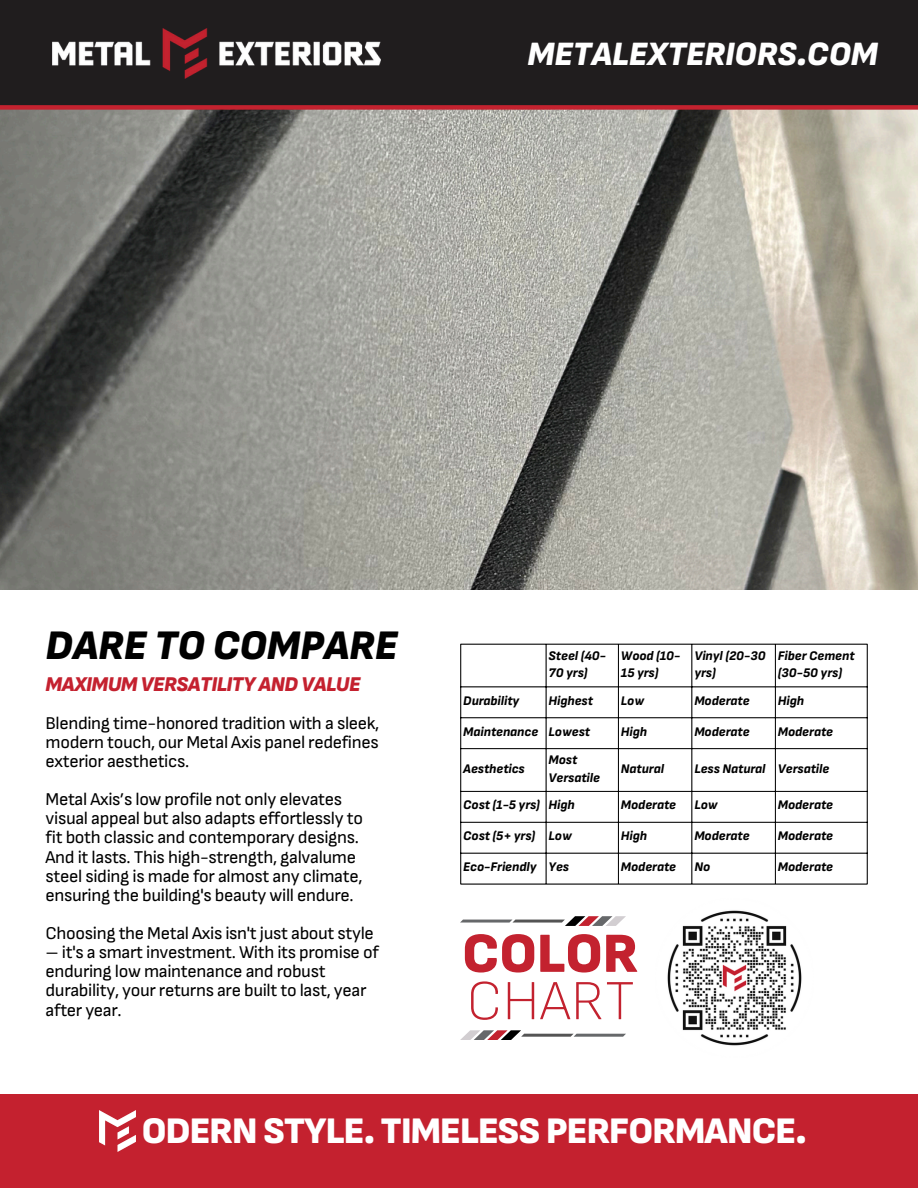
<style>
.page{position:relative;width:918px;height:1188px;background:#fff}
.page>*{position:absolute;margin:0;border:0;box-sizing:border-box;transform-origin:0 0}
.t1{font:900 56.55px/47.4px "Sofia Sans";color:#c3222f}
.t2{font:italic 900 42px "Sofia Sans";color:#000}
.t3{font:900 37.5px "Sofia Sans";letter-spacing:-.02em;color:#fff}
.t4{font:italic 900 34.05px "Sofia Sans";color:#fff}
.t5{font:italic 900 21px "Sofia Sans";letter-spacing:-.02em;color:#c4212f}
.t6{font:18px/19.2px "Sofia Sans";letter-spacing:-.02em;color:#000}
.t7{font:italic 800 13.2px/17.5px "Sofia Sans";color:#000}
.s1{font-weight:200}
</style>
<div class="page">
<img style="left:0;top:110px;width:918px;height:480px">
<div style="left:0;top:1094px;width:918px;height:94px;background:#c4212f"></div>
<hr style="left:460px;top:644px;width:1px;height:240px;background:#000">
<hr style="left:546px;top:644px;width:1px;height:240px;background:#000">
<hr style="left:618px;top:644px;width:1px;height:240px;background:#000">
<hr style="left:692px;top:644px;width:1px;height:240px;background:#000">
<hr style="left:775px;top:644px;width:1px;height:240px;background:#000">
<hr style="left:867px;top:644px;width:1px;height:240px;background:#000">
<hr style="left:460px;top:644px;width:408px;height:1px;background:#000">
<hr style="left:460px;top:687px;width:408px;height:1px;background:#000">
<hr style="left:460px;top:718px;width:408px;height:1px;background:#000">
<hr style="left:460px;top:748px;width:408px;height:1px;background:#000">
<hr style="left:460px;top:791px;width:408px;height:1px;background:#000">
<hr style="left:460px;top:822px;width:408px;height:1px;background:#000">
<hr style="left:460px;top:853px;width:408px;height:1px;background:#000">
<hr style="left:460px;top:884px;width:408px;height:1px;background:#000">
<img style="left:100px;top:1111px;width:36px;height:40px">
<div style="left:0;top:0;width:918px;height:107px;background:#201d1e"></div>
<img style="left:53px;top:29px;width:327px;height:49px">
<div style="left:0;top:105px;width:918px;height:5px;background:#c3222f"></div>
<svg style="left:460px;top:916px;width:166px;height:10px"></svg>
<svg style="left:460px;top:1030px;width:166px;height:10px"></svg>
<img style="left:667px;top:910px;width:135px;height:136px">
<p class="t4" style="left:528px;top:34px;width:352px">METALEXTERIORS.COM</p>
<p class="t2" style="left:46px;top:622px;width:353px">DARE TO COMPARE</p>
<p class="t5" style="left:46px;top:672px;width:316px">MAXIMUM VERSATILITY AND VALUE</p>
<p class="t6" style="left:46px;top:714px;width:335px;text-align:justify">Blending time-honored tradition with a sleek, modern touch, our Metal Axis panel redefines exterior aesthetics.</p>
<p class="t6" style="left:46px;top:790px;width:319px">Metal Axis’s low profile not only elevates visual appeal but also adapts effortlessly to fit both classic and contemporary designs.<br>And it lasts. This high-strength, galvalume steel siding is made for almost any climate, ensuring the building's beauty will endure.</p>
<p class="t6" style="left:46px;top:924px;width:330px">Choosing the Metal Axis isn't just about style</p>
<p class="t6" style="left:46px;top:943px;width:335px">– it's a smart investment. With its promise of enduring low maintenance and robust durability, your returns are built to last, year after year.</p>
<p class="t7" style="left:549px;top:647px;width:59px">Steel (40-<br>70 yrs)</p>
<h3 class="t7" style="left:621px;top:647px;width:61px">Wood (10-<br>15 yrs)</h3>
<h2 class="t7" style="left:694px;top:647px;width:73px">Vinyl (20-30 yrs)</h2>
<h4 class="t7" style="left:778px;top:647px;width:78px">Fiber Cement (30-50 yrs)</h4>
<p class="t7" style="left:463px;top:692px;width:57px">Durability</p>
<p class="t7" style="left:549px;top:692px;width:46px">Highest</p>
<p class="t7" style="left:621px;top:692px;width:25px">Low</p>
<p class="t7" style="left:694px;top:692px;width:57px">Moderate</p>
<p class="t7" style="left:778px;top:692px;width:28px">High</p>
<p class="t7" style="left:463px;top:723px;width:77px">Maintenance</p>
<p class="t7" style="left:549px;top:723px;width:43px">Lowest</p>
<p class="t7" style="left:621px;top:723px;width:28px">High</p>
<p class="t7" style="left:694px;top:723px;width:57px">Moderate</p>
<p class="t7" style="left:778px;top:723px;width:57px">Moderate</p>
<p class="t7" style="left:463px;top:760px;width:63px">Aesthetics</p>
<p class="t7" style="left:549px;top:752px;width:53px">Most<br>Versatile</p>
<p class="t7" style="left:621px;top:760px;width:45px">Natural</p>
<p class="t7" style="left:694px;top:760px;width:73px">Less Natural</p>
<p class="t7" style="left:778px;top:760px;width:53px">Versatile</p>
<p class="t7" style="left:463px;top:797px;width:78px">Cost (1-5 yrs)</p>
<p class="t7" style="left:549px;top:797px;width:28px">High</p>
<p class="t7" style="left:621px;top:797px;width:57px">Moderate</p>
<p class="t7" style="left:694px;top:797px;width:25px">Low</p>
<p class="t7" style="left:778px;top:797px;width:57px">Moderate</p>
<p class="t7" style="left:463px;top:827px;width:74px">Cost (5+ yrs)</p>
<p class="t7" style="left:549px;top:827px;width:25px">Low</p>
<p class="t7" style="left:621px;top:827px;width:28px">High</p>
<p class="t7" style="left:694px;top:827px;width:57px">Moderate</p>
<p class="t7" style="left:778px;top:827px;width:57px">Moderate</p>
<p class="t7" style="left:463px;top:858px;width:75px">Eco-Friendly</p>
<p class="t7" style="left:549px;top:858px;width:22px">Yes</p>
<p class="t7" style="left:621px;top:858px;width:57px">Moderate</p>
<p class="t7" style="left:694px;top:858px;width:17px">No</p>
<p class="t7" style="left:778px;top:858px;width:57px">Moderate</p>
<h1 class="t1" style="left:462px;top:931px;width:177px">COLOR<br><span class="s1">CHART</span></h1>
<p class="t3" style="left:142px;top:1109px;width:666px">ODERN STYLE. TIMELESS PERFORMANCE.</p>
</div>
